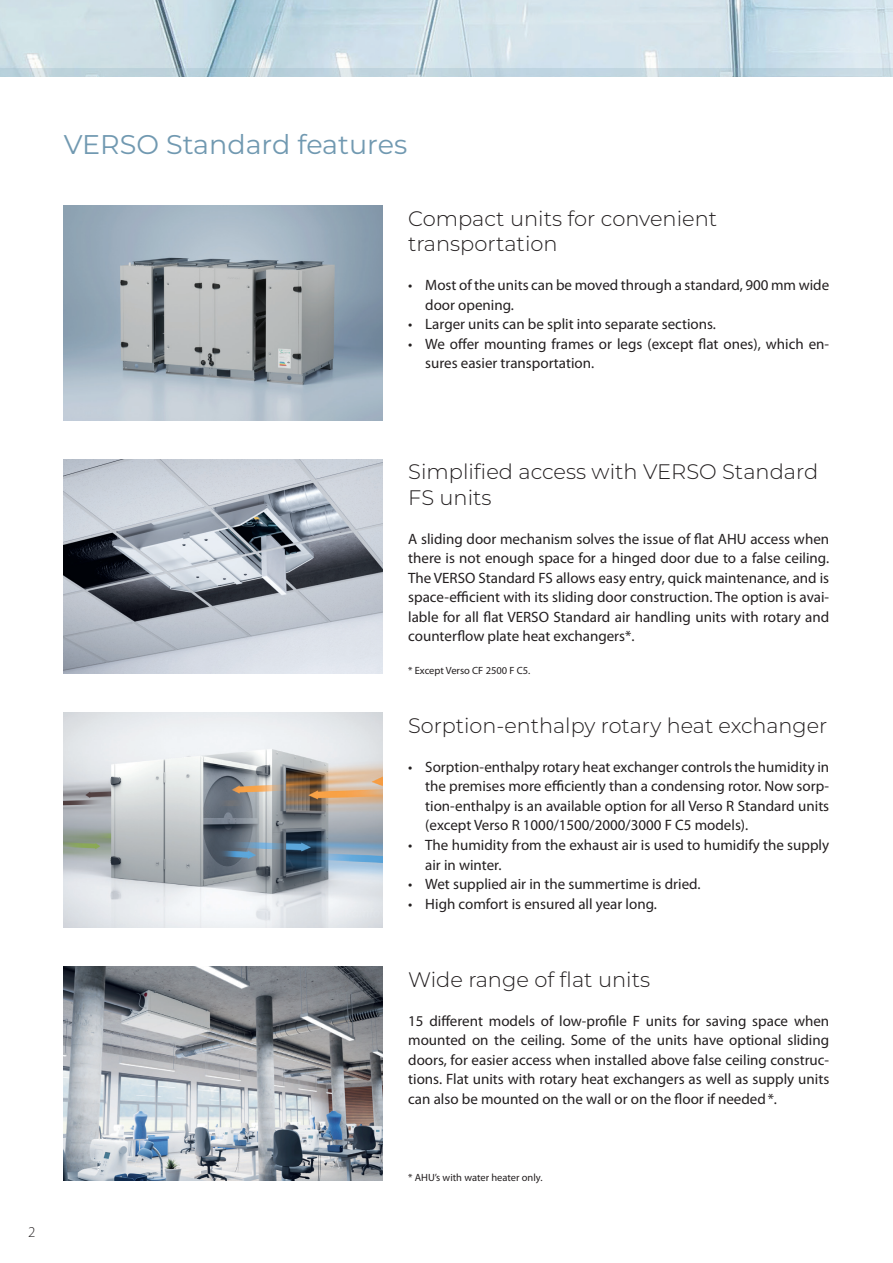
<style>
.page{position:relative;width:893px;height:1263px;background:#fff}
.page>*{position:absolute;margin:0;border:0;box-sizing:border-box;transform-origin:0 0}
.t1{font:27px "Montserrat";color:#7199b1}
.t2{font:300 21px/25.2px "Montserrat";color:#231f20}
.t3{font:15px/19.5px "Myriad Pro";color:#231f20;text-align:justify}
.t4{font:300 15px "Myriad Pro";color:#231f20}
.t5{font:10.5px "Myriad Pro";color:#231f20}
</style>
<div class="page">
<img style="left:0;top:0;width:638px;height:68px">
<svg style="left:638px;top:0;width:255px;height:68px;background:#cfe0e9"></svg>
<svg style="left:0;top:68px;width:893px;height:9px;background:#bed3dd"></svg>
<img style="left:64px;top:713px;width:319px;height:214px">
<img style="left:64px;top:206px;width:319px;height:214px">
<img style="left:64px;top:459px;width:319px;height:215px">
<img style="left:64px;top:966px;width:319px;height:215px">
<h1 class="t1" style="left:64px;top:126px;width:345px">VERSO Standard features</h1>
<h2 class="t2" style="left:408px;top:205px;width:311px">Compact units for convenient transportation</h2>
<p class="t3" style="left:425px;top:276px;width:405px;text-indent:-17px">• Most of the units can be moved through a standard, 900 mm wide door opening.</p>
<p class="t3" style="left:408px;top:315px;width:309px">• Larger units can be split into separate sections.</p>
<p class="t3" style="left:425px;top:334px;width:405px;text-indent:-17px">• We offer mounting frames or legs (except flat ones), which en&shy;sures easier transportation.</p>
<p class="t4" style="left:28px;top:1224px;width:9px">2</p>
<h2 class="t2" style="left:408px;top:459px;width:412px">Simplified access with VERSO Standard<br>FS units</h2>
<p class="t3" style="left:408px;top:529px;width:422px">A sliding door mechanism solves the issue of flat AHU access when there is not enough space for a hinged door due to a false ceiling.<br>The VERSO Standard FS allows easy entry, quick maintenance, and is space-efficient with its sliding door construction. The option is avai&shy;lable for all flat VERSO Standard air handling units with rotary and counterflow plate heat exchangers*.</p>
<p class="t5" style="left:408px;top:664px;width:124px">* Except Verso CF 2500 F C5.</p>
<h2 class="t2" style="left:408px;top:712px;width:421px">Sorption-enthalpy rotary heat exchanger</h2>
<p class="t3" style="left:425px;top:757px;width:405px;text-indent:-17px">• Sorption-enthalpy rotary heat exchanger controls the humidity in the premises more efficiently than a condensing rotor. Now sorp&shy;tion-enthalpy is an available option for all Verso R Standard units (except Verso R 1000/1500/2000/3000 F C5 models).</p>
<p class="t3" style="left:425px;top:835px;width:405px;text-indent:-17px">• The humidity from the exhaust air is used to humidify the supply air in winter.</p>
<p class="t3" style="left:408px;top:874px;width:294px">• Wet supplied air in the summertime is dried.</p>
<p class="t3" style="left:408px;top:894px;width:250px">• High comfort is ensured all year long.</p>
<h2 class="t2" style="left:408px;top:966px;width:243px">Wide range of flat units</h2>
<p class="t3" style="left:408px;top:1011px;width:423px">15 different models of low-profile F units for saving space when mounted on the ceiling. Some of the units have optional sliding doors, for easier access when installed above false ceiling construc&shy;tions. Flat units with rotary heat exchangers as well as supply units can also be mounted on the wall or on the floor if needed*.</p>
<p class="t5" style="left:408px;top:1171px;width:136px">* AHU’s with water heater only.</p>
</div>
